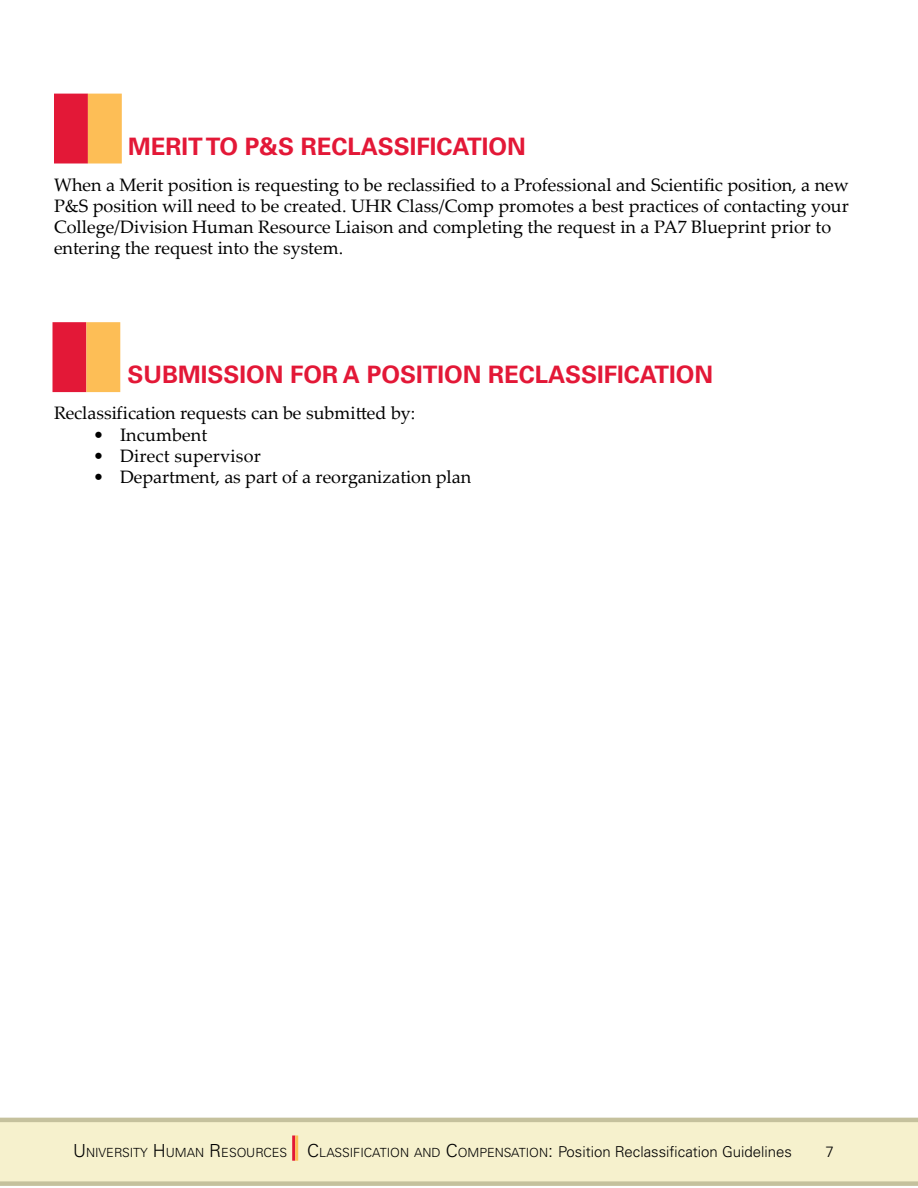
<style>
.page{position:relative;width:918px;height:1188px;background:#fff}
.page>*{position:absolute;margin:0;border:0;box-sizing:border-box;transform-origin:0 0}
.t1{font:700 24px "Univers LT Std";color:#e31837}
.t2{font:18px/21px "Palatino Linotype";color:#000}
.t3{font:300 15px "Univers LT Std";color:#000}
.t4{font:300 12.6px "Univers LT Std";color:#000}
.s1{font-size:18px}
.s2{font-size:15px}
</style>
<div class="page">
<svg style="left:0;top:1118px;width:918px;height:68px;background:#efeac6"></svg>
<hr style="left:292px;top:1136px;width:3px;height:25px;background:#e31837">
<hr style="left:295px;top:1136px;width:3px;height:25px;background:#fdbe56">
<div style="left:52px;top:322px;width:34px;height:70px;background:#e31837;border:2px solid #e31837"></div>
<div style="left:86px;top:322px;width:34px;height:70px;background:#fdbe56;border:2px solid #fdbe56"></div>
<div style="left:54px;top:94px;width:34px;height:70px;background:#e31837;border:2px solid #e31837"></div>
<div style="left:88px;top:94px;width:34px;height:70px;background:#fdbe56;border:2px solid #fdbe56"></div>
<h1 class="t1" style="left:128px;top:133px;width:399px">MERIT TO P&amp;S RECLASSIFICATION</h1>
<p class="t2" style="left:54px;top:174px;width:796px">When a Merit position is requesting to be reclassified to a Professional and Scientific position, a new P&amp;S position will need to be created. UHR Class/Comp promotes a best practices of contacting your College/Division Human Resource Liaison and completing the request in a PA7 Blueprint prior to entering the request into the system.</p>
<h1 class="t1" style="left:127px;top:360px;width:587px">SUBMISSION FOR A POSITION RECLASSIFICATION</h1>
<p class="t2" style="left:54px;top:401px;width:363px">Reclassification requests can be submitted by:</p>
<p class="t2" style="left:93px;top:424px;width:116px">• Incumbent</p>
<p class="t2" style="left:93px;top:445px;width:169px">• Direct supervisor</p>
<p class="t2" style="left:93px;top:466px;width:380px">• Department, as part of a reorganization plan</p>
<p class="t4" style="left:73px;top:1145px;width:721px"><span class="s1">U</span>NIVERSITY <span class="s1">H</span>UMAN <span class="s1">R</span>ESOURCES <span class="s1">C</span>LASSIFICATION AND <span class="s1">C</span>OMPENSATION<span class="s1">:</span> <span class="s2">Position Reclassification Guidelines</span></p>
<p class="t3" style="left:825px;top:1143px;width:10px">7</p>
</div>
